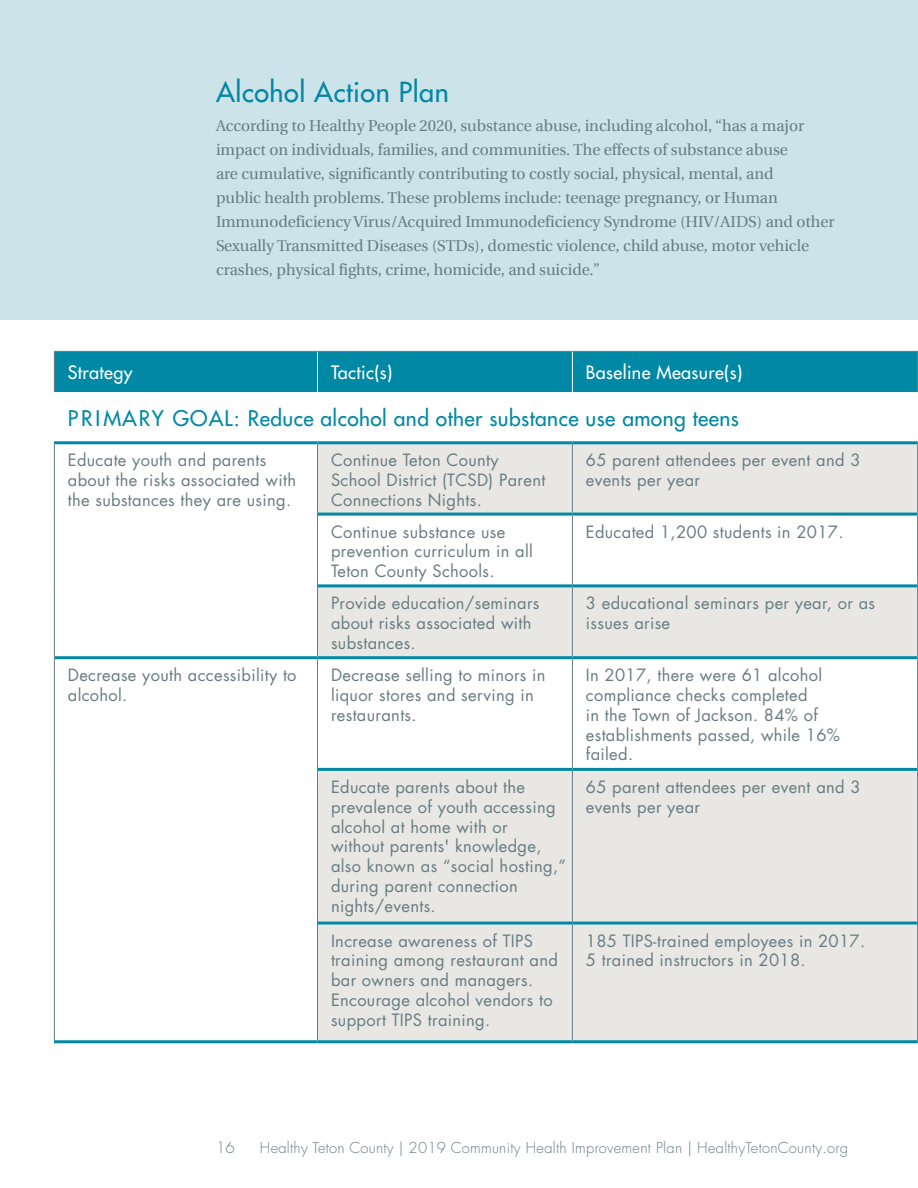
<style>
.page{position:relative;width:918px;height:1188px;background:#fff}
.page>*{position:absolute;margin:0;border:0;box-sizing:border-box;transform-origin:0 0}
.t1{font:27px "Futura";letter-spacing:.02em;color:#0088a4}
.t2{font:21px "Futura";letter-spacing:.02em;color:#0088a4}
.t3{font:18px "Futura";letter-spacing:.02em;color:#fff}
.t4{font:16.5px/19.8px "Futura";letter-spacing:.02em;color:#667c82}
.t5{font:15.75px/24px "Utopia";letter-spacing:-.005em;color:#667c82}
.t6{font:300 15px "Futura LT Pro";color:#667c82}
.t7{font:300 14.7px "Futura LT Pro";letter-spacing:.02em;color:#667c82}
</style>
<div class="page">
<div style="left:0;top:0;width:918px;height:320px;background:#cde3ea"></div>
<svg style="left:318px;top:444px;width:599px;height:596px;fill:#e8e7e4"></svg>
<svg style="left:318px;top:587px;width:599px;height:335px;fill:#e8e7e4"></svg>
<hr style="left:54px;top:444px;width:1px;height:70px;background:#667c82">
<hr style="left:317px;top:444px;width:1px;height:70px;background:#667c82">
<hr style="left:572px;top:444px;width:1px;height:69px;background:#667c82">
<hr style="left:917px;top:444px;width:1px;height:69px;background:#667c82">
<hr style="left:54px;top:514px;width:1px;height:72px;background:#667c82">
<hr style="left:317px;top:514px;width:1px;height:72px;background:#667c82">
<hr style="left:572px;top:516px;width:1px;height:68px;background:#667c82">
<hr style="left:917px;top:516px;width:1px;height:68px;background:#667c82">
<hr style="left:54px;top:586px;width:1px;height:72px;background:#667c82">
<hr style="left:317px;top:586px;width:1px;height:70px;background:#667c82">
<hr style="left:572px;top:587px;width:1px;height:69px;background:#667c82">
<hr style="left:917px;top:587px;width:1px;height:69px;background:#667c82">
<hr style="left:54px;top:658px;width:1px;height:111px;background:#667c82">
<hr style="left:317px;top:659px;width:1px;height:110px;background:#667c82">
<hr style="left:572px;top:659px;width:1px;height:109px;background:#667c82">
<hr style="left:917px;top:659px;width:1px;height:109px;background:#667c82">
<hr style="left:54px;top:769px;width:1px;height:154px;background:#667c82">
<hr style="left:317px;top:769px;width:1px;height:154px;background:#667c82">
<hr style="left:572px;top:771px;width:1px;height:151px;background:#667c82">
<hr style="left:917px;top:771px;width:1px;height:151px;background:#667c82">
<hr style="left:54px;top:923px;width:1px;height:117px;background:#667c82">
<hr style="left:317px;top:923px;width:1px;height:117px;background:#667c82">
<hr style="left:572px;top:925px;width:1px;height:115px;background:#667c82">
<hr style="left:917px;top:925px;width:1px;height:115px;background:#667c82">
<div style="left:54px;top:351px;width:864px;height:41px;background:#0088a4"></div>
<hr style="left:917px;top:352px;width:1px;height:40px;background:#667c82">
<hr style="left:318px;top:441px;width:254px;height:3px;background:#0088a4">
<hr style="left:572px;top:441px;width:346px;height:3px;background:#0088a4">
<hr style="left:318px;top:513px;width:254px;height:3px;background:#0088a4">
<hr style="left:572px;top:513px;width:346px;height:3px;background:#0088a4">
<hr style="left:318px;top:656px;width:254px;height:3px;background:#0088a4">
<hr style="left:572px;top:656px;width:346px;height:3px;background:#0088a4">
<hr style="left:318px;top:922px;width:254px;height:3px;background:#0088a4">
<hr style="left:572px;top:922px;width:346px;height:3px;background:#0088a4">
<hr style="left:318px;top:584px;width:254px;height:3px;background:#0088a4">
<hr style="left:572px;top:584px;width:346px;height:3px;background:#0088a4">
<hr style="left:318px;top:768px;width:254px;height:3px;background:#0088a4">
<hr style="left:572px;top:768px;width:346px;height:3px;background:#0088a4">
<hr style="left:318px;top:1040px;width:254px;height:3px;background:#0088a4">
<hr style="left:572px;top:1040px;width:346px;height:3px;background:#0088a4">
<hr style="left:54px;top:1040px;width:264px;height:3px;background:#0088a4">
<hr style="left:54px;top:441px;width:264px;height:3px;background:#0088a4">
<hr style="left:55px;top:656px;width:263px;height:3px;background:#0088a4">
<h1 class="t1" style="left:216px;top:74px;width:234px">Alcohol Action Plan</h1>
<p class="t5" style="left:216px;top:114px;width:620px">According to Healthy People 2020, substance abuse, including alcohol, “has a major impact on individuals, families, and communities. The effects of substance abuse<br>are cumulative, significantly contributing to costly social, physical, mental, and<br>public health problems. These problems include: teenage pregnancy, or Human Immunodeficiency Virus/Acquired Immunodeficiency Syndrome (HIV/AIDS) and other Sexually Transmitted Diseases (STDs), domestic violence, child abuse, motor vehicle crashes, physical fights, crime, homicide, and suicide.”</p>
<p class="t3" style="left:68px;top:360px;width:66px">Strategy</p>
<p class="t3" style="left:331px;top:360px;width:63px">Tactic(s)</p>
<p class="t3" style="left:586px;top:360px;width:158px">Baseline Measure(s)</p>
<p class="t2" style="left:68px;top:405px;width:673px">PRIMARY GOAL: Reduce alcohol and other substance use among teens</p>
<p class="t4" style="left:68px;top:451px;width:230px">Educate youth and parents about the risks associated with the substances they are using.</p>
<p class="t4" style="left:331px;top:451px;width:216px">Continue Teton County<br>School District (TCSD) Parent<br>Connections Nights.</p>
<p class="t4" style="left:586px;top:451px;width:276px">65 parent attendees per event and 3 events per year</p>
<p class="t4" style="left:331px;top:522px;width:203px">Continue substance use prevention curriculum in all<br>Teton County Schools.</p>
<p class="t4" style="left:586px;top:522px;width:259px">Educated 1,200 students in 2017.</p>
<p class="t4" style="left:331px;top:594px;width:210px">Provide education/seminars about risks associated with substances.</p>
<p class="t4" style="left:586px;top:594px;width:291px">3 educational seminars per year, or as issues arise</p>
<p class="t4" style="left:68px;top:666px;width:230px">Decrease youth accessibility to alcohol.</p>
<p class="t4" style="left:331px;top:666px;width:216px">Decrease selling to minors in liquor stores and serving in restaurants.</p>
<p class="t4" style="left:586px;top:666px;width:256px">In 2017, there were 61 alcohol compliance checks completed<br>in the Town of Jackson. 84% of establishments passed, while 16% failed.</p>
<p class="t4" style="left:331px;top:777px;width:237px">Educate parents about the prevalence of youth accessing alcohol at home with or<br>without parents' knowledge, also known as “social hosting,” during parent connection nights/events.</p>
<p class="t4" style="left:586px;top:777px;width:276px">65 parent attendees per event and 3 events per year</p>
<p class="t4" style="left:331px;top:931px;width:228px">Increase awareness of TIPS training among restaurant and bar owners and managers.<br>Encourage alcohol vendors to support TIPS training.</p>
<p class="t4" style="left:586px;top:931px;width:281px">185 TIPS-trained employees in 2017.<br>5 trained instructors in 2018.</p>
<p class="t6" style="left:216px;top:1138px;width:20px">16</p>
<p class="t7" style="left:260px;top:1138px;width:590px">Healthy Teton County | 2019 Community Health Improvement Plan | HealthyTetonCounty.org</p>
</div>
